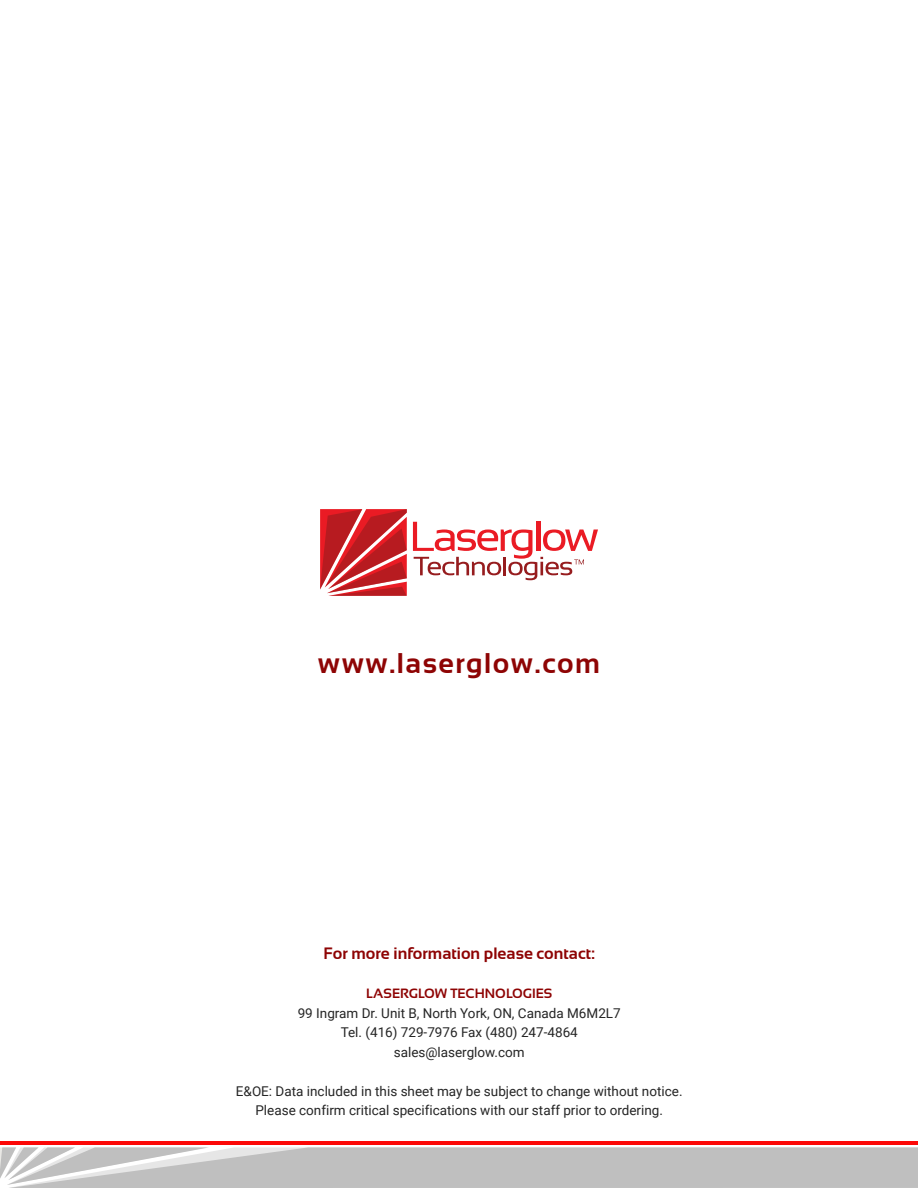
<style>
.page{position:relative;width:918px;height:1188px;background:#fff}
.page>*{position:absolute;margin:0;border:0;box-sizing:border-box;transform-origin:0 0}
.t1{font:700 28.5px "Sansation";letter-spacing:.05em;color:#8e0404}
.t2{font:700 16.5px "Sansation";color:#8e0404}
.t3{font:13.5px/19.5px "Roboto";color:#252525;text-align:center}
.t4{font:700 13.5px "Sansation";color:#8e0404}
</style>
<div class="page">
<svg style="left:0;top:1147px;width:918px;height:41px;background:#c4c4c4"></svg>
<hr style="left:0;top:1141px;width:918px;height:4px;background:#fc0807">
<svg style="left:320px;top:509px;width:87px;height:87px;background:#cf4045"></svg>
<svg style="left:413px;top:522px;width:185px;height:58px"></svg>
<h1 class="t1" style="left:318px;top:647px;width:284px">www.laserglow.com</h1>
<p class="t2" style="left:323px;top:944px;width:273px">For more information please contact:</p>
<p class="t4" style="left:366px;top:986px;width:188px">LASERGLOW TECHNOLOGIES</p>
<p class="t3" style="left:298px;top:1003px;width:325px">99 Ingram Dr. Unit B, North York, ON, Canada M6M2L7<br>Tel. (416) 729-7976 Fax (480) 247-4864 sales@laserglow.com</p>
<p class="t3" style="left:236px;top:1081px;width:448px">E&amp;OE: Data included in this sheet may be subject to change without notice.<br>Please confirm critical specifications with our staff prior to ordering.</p>
</div>
